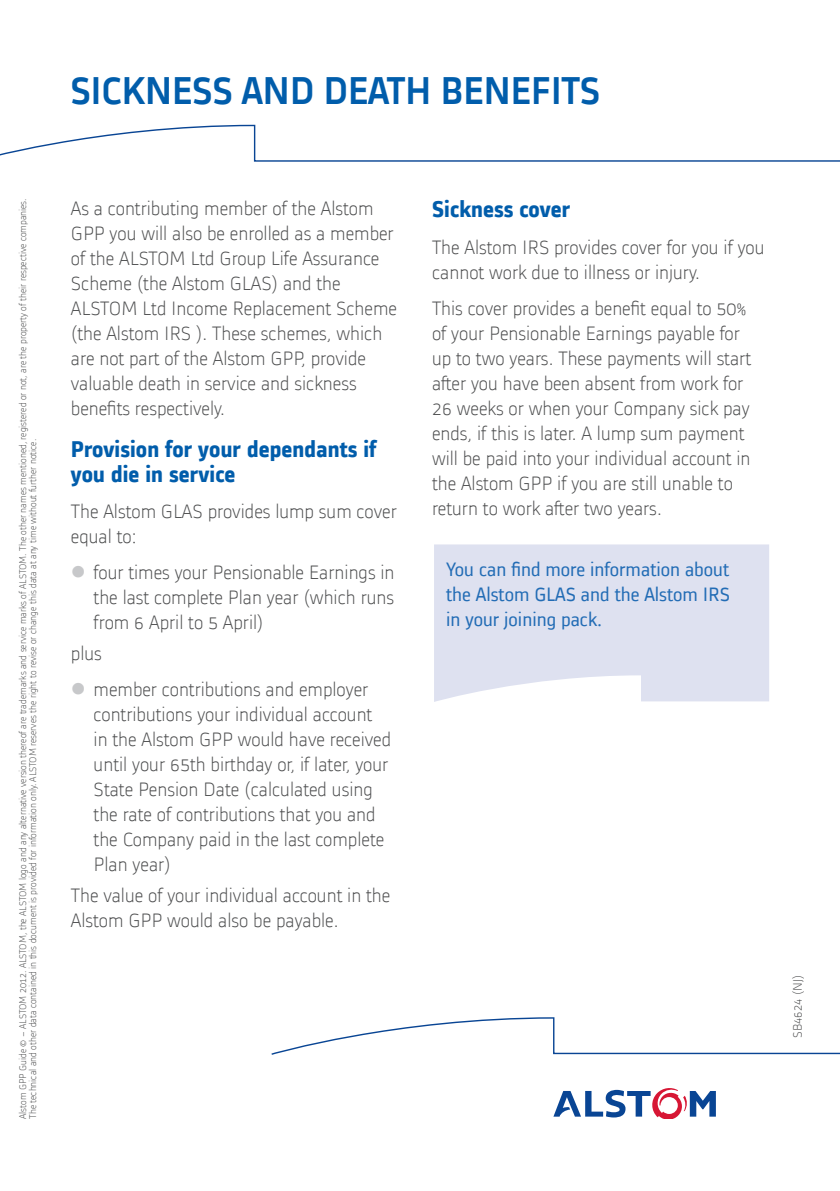
<style>
.page{position:relative;width:840px;height:1191px;background:#fff}
.page>*{position:absolute;margin:0;border:0;box-sizing:border-box;transform-origin:0 0}
.t1{font:500 40px "Alstom";letter-spacing:-.01em;color:#015dab}
.t2{font:700 23.6px/25px "Alstom";letter-spacing:.005em;color:#015dab}
.t3{font:300 20px/25px "Alstom";color:#4b4c4d}
.t4{font:20px/25px "Alstom";color:#226cb5;text-align:justify}
.t5{font:300 12.8px "Alstom";color:#4b4c4d}
.t6{font:300 10px/10px "Alstom";color:#4b4c4d}
</style>
<div class="page">
<svg style="left:434px;top:544px;width:334px;height:158px;background:#e0e3f1"></svg>
<svg style="left:553px;top:1088px;width:162px;height:31px"></svg>
<svg style="left:271px;top:1017px;width:568px;height:38px"></svg>
<svg style="left:0;top:124px;width:839px;height:38px"></svg>
<h1 class="t1" style="left:70px;top:63px;width:531px">SICKNESS AND DEATH BENEFITS</h1>
<p class="t6" style="left:17px;top:1119px;width:922px;rotate:-90deg">Alstom GPP Guide © – ALSTOM 2012. ALSTOM, the ALSTOM logo and any alternative version thereof are trademarks and service marks of ALSTOM. The other names mentioned, registered or not, are the property of their respective companies.<br>The technical and other data contained in this document is provided for information only. ALSTOM reserves the right to revise or change this data at any time without further notice.</p>
<p class="t3" style="left:71px;top:194px;width:327px">As a contributing member of the Alstom GPP you will also be enrolled as a member of the ALSTOM Ltd Group Life Assurance Scheme (the Alstom GLAS) and the ALSTOM Ltd Income Replacement Scheme (the Alstom IRS ). These schemes, which are not part of the Alstom GPP, provide valuable death in service and sickness benefits respectively.</p>
<p class="t2" style="left:71px;top:435px;width:307px">Provision for your dependants if you die in service</p>
<p class="t3" style="left:71px;top:497px;width:327px">The Alstom GLAS provides lump sum cover equal to:</p>
<p class="t3" style="left:94px;top:558px;width:302px;text-align:justify">four times your Pensionable Earnings in the last complete Plan year (which runs from 6 April to 5 April)</p>
<p class="t3" style="left:94px;top:633px;width:276px;line-height:36.4px;text-indent:-23px">plus<br>member contributions and employer</p>
<p class="t3" style="left:94px;top:700px;width:299px">contributions your individual account in the Alstom GPP would have received until your 65th birthday or, if later, your State Pension Date (calculated using the rate of contributions that you and the Company paid in the last complete Plan year)</p>
<p class="t3" style="left:71px;top:881px;width:321px">The value of your individual account in the<br>Alstom GPP would also be payable.</p>
<p class="t2" style="left:432px;top:195px;width:140px">Sickness cover</p>
<p class="t3" style="left:432px;top:233px;width:334px">The Alstom IRS provides cover for you if you cannot work due to illness or injury.</p>
<p class="t3" style="left:432px;top:294px;width:320px">This cover provides a benefit equal to 50% of your Pensionable Earnings payable for up to two years. These payments will start after you have been absent from work for 26 weeks or when your Company sick pay ends, if this is later. A lump sum payment will be paid into your individual account in the Alstom GPP if you are still unable to return to work after two years.</p>
<p class="t4" style="left:446px;top:556px;width:285px">You can find more information about the Alstom GLAS and the Alstom IRS in your joining pack.</p>
<p class="t5" style="left:788px;top:1037px;width:64px;rotate:-90deg">SB4624 (NJ)</p>
</div>
